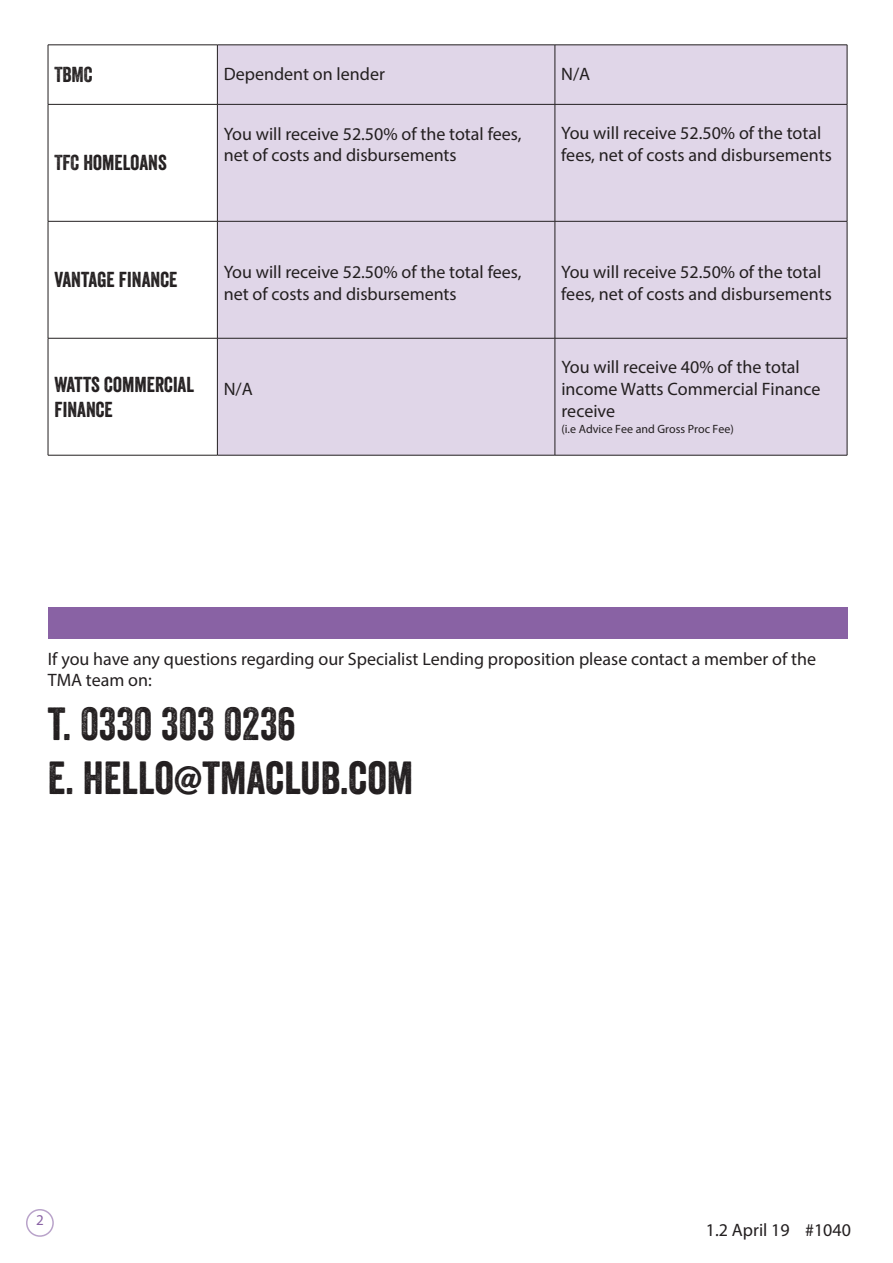
<style>
.page{position:relative;width:893px;height:1263px;background:#fff}
.page>*{position:absolute;margin:0;border:0;box-sizing:border-box;transform-origin:0 0}
.t1{font:45px "Veneer";color:#231f20}
.X_product{font:21px/25.2px "Veneer";color:#231f20}
.t2{font:18px/21.6px "Myriad Pro";color:#231f20}
.t3{font:15px "Myriad Pro";color:#8962a4}
.t4{font:12px "Myriad Pro";color:#231f20}
</style>
<div class="page">
<div style="left:26px;top:1209px;width:28px;height:28px;border:2px solid #b9a3ca;border-radius:50%"></div>
<div style="left:48px;top:607px;width:799px;height:32px;background:#8962a4"></div>
<div style="left:218px;top:46px;width:629px;height:409px;background:#e0d6e8"></div>
<hr style="left:48px;top:45px;width:169px;height:1px;background:#231f20">
<hr style="left:48px;top:45px;width:1px;height:59px;background:#231f20">
<hr style="left:48px;top:104px;width:169px;height:1px;background:#231f20">
<hr style="left:48px;top:105px;width:1px;height:116px;background:#231f20">
<hr style="left:48px;top:221px;width:169px;height:1px;background:#231f20">
<hr style="left:48px;top:221px;width:1px;height:117px;background:#231f20">
<hr style="left:48px;top:338px;width:169px;height:1px;background:#231f20">
<hr style="left:48px;top:338px;width:1px;height:117px;background:#231f20">
<hr style="left:48px;top:455px;width:169px;height:1px;background:#231f20">
<hr style="left:217px;top:45px;width:338px;height:1px;background:#231f20">
<hr style="left:555px;top:45px;width:292px;height:1px;background:#231f20">
<hr style="left:217px;top:104px;width:338px;height:1px;background:#231f20">
<hr style="left:555px;top:104px;width:292px;height:1px;background:#231f20">
<hr style="left:217px;top:221px;width:338px;height:1px;background:#231f20">
<hr style="left:555px;top:221px;width:292px;height:1px;background:#231f20">
<hr style="left:217px;top:338px;width:338px;height:1px;background:#231f20">
<hr style="left:555px;top:338px;width:292px;height:1px;background:#231f20">
<hr style="left:217px;top:455px;width:338px;height:1px;background:#231f20">
<hr style="left:555px;top:455px;width:292px;height:1px;background:#231f20">
<hr style="left:217px;top:45px;width:1px;height:59px;background:#231f20">
<hr style="left:555px;top:45px;width:1px;height:59px;background:#231f20">
<hr style="left:847px;top:45px;width:1px;height:59px;background:#231f20">
<hr style="left:217px;top:105px;width:1px;height:116px;background:#231f20">
<hr style="left:555px;top:105px;width:1px;height:116px;background:#231f20">
<hr style="left:847px;top:105px;width:1px;height:116px;background:#231f20">
<hr style="left:217px;top:221px;width:1px;height:117px;background:#231f20">
<hr style="left:555px;top:221px;width:1px;height:117px;background:#231f20">
<hr style="left:847px;top:221px;width:1px;height:117px;background:#231f20">
<hr style="left:217px;top:338px;width:1px;height:117px;background:#231f20">
<hr style="left:555px;top:338px;width:1px;height:117px;background:#231f20">
<hr style="left:847px;top:338px;width:1px;height:117px;background:#231f20">
<p class="X_product" style="left:54px;top:62px;width:40px">TBMC</p>
<p class="t2" style="left:224px;top:63px;width:163px">Dependent on lender</p>
<p class="t2" style="left:561px;top:63px;width:31px">N/A</p>
<p class="X_product" style="left:54px;top:150px;width:114px">TFC HOMELOANS</p>
<p class="t2" style="left:224px;top:123px;width:299px">You will receive 52.50% of the total fees, net of costs and disbursements</p>
<p class="t2" style="left:561px;top:122px;width:272px">You will receive 52.50% of the total fees, net of costs and disbursements</p>
<p class="X_product" style="left:54px;top:267px;width:124px">VANTAGE FINANCE</p>
<p class="t2" style="left:224px;top:261px;width:299px">You will receive 52.50% of the total fees, net of costs and disbursements</p>
<p class="t2" style="left:561px;top:261px;width:272px">You will receive 52.50% of the total fees, net of costs and disbursements</p>
<p class="X_product" style="left:54px;top:371px;width:141px">WATTS COMMERCIAL<br>FINANCE</p>
<p class="t2" style="left:224px;top:378px;width:31px">N/A</p>
<p class="t2" style="left:561px;top:356px;width:261px">You will receive 40% of the total income Watts Commercial Finance receive</p>
<p class="t4" style="left:561px;top:422px;width:174px">(i.e Advice Fee and Gross Proc Fee)</p>
<p class="t2" style="left:48px;top:647px;width:770px">If you have any questions regarding our Specialist Lending proposition please contact a member of the<br>TMA team on:</p>
<p class="t1" style="left:48px;top:696px;width:249px">T. 0330 303 0236</p>
<p class="t1" style="left:48px;top:750px;width:367px">E. HELLO@TMACLUB.COM</p>
<p class="t3" style="left:36px;top:1211px;width:9px">2</p>
<p class="t2" style="left:706px;top:1219px;width:147px">1.2 April 19 #1040</p>
</div>
